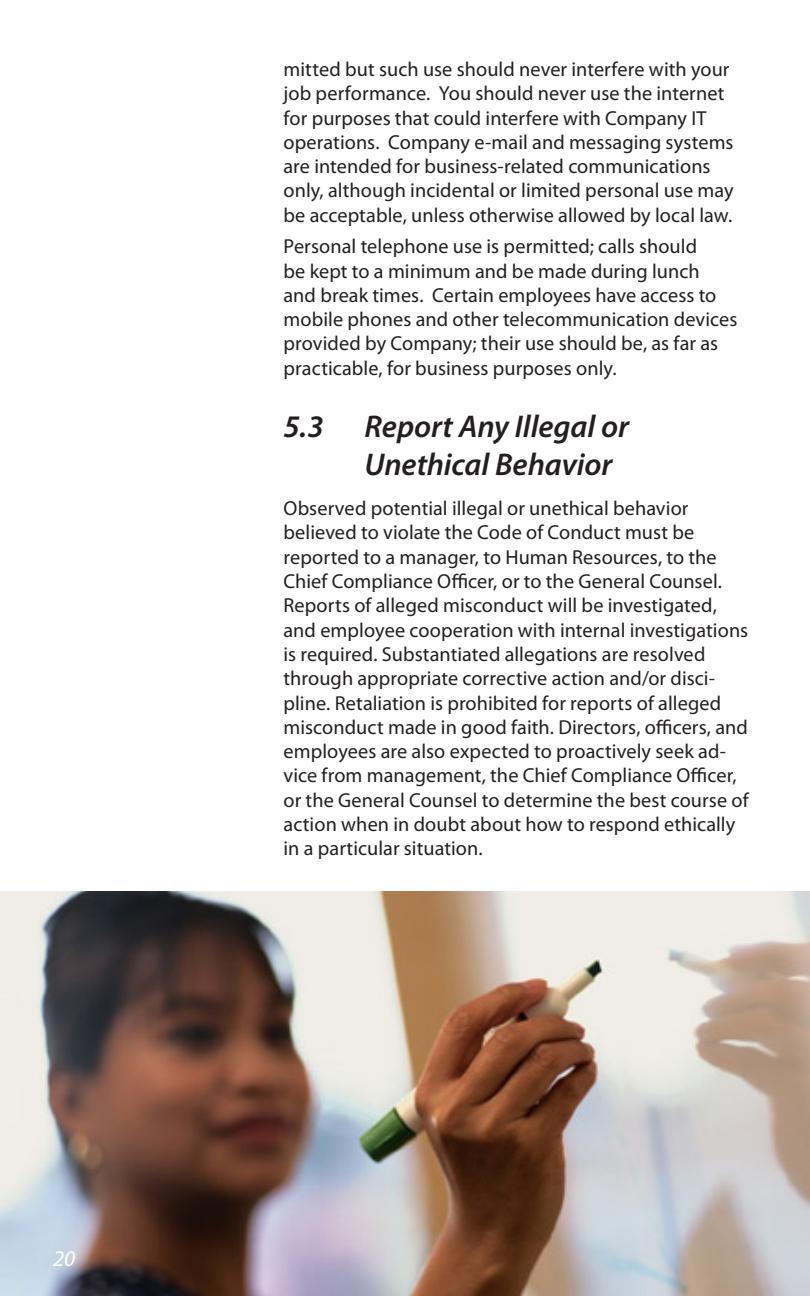
<style>
.page{position:relative;width:810px;height:1296px;background:#fff}
.page>*{position:absolute;margin:0;border:0;box-sizing:border-box;transform-origin:0 0}
.t1{font:italic 600 31.5px "Myriad Pro";letter-spacing:-.005em;color:#231f20}
.t2{font:italic 22.5px "Myriad Pro";color:#fff}
.t3{font:20.25px/24.3px "Myriad Pro";letter-spacing:.005em;color:#231f20}
</style>
<div class="page">
<img style="left:0;top:891px;width:810px;height:405px">
<p class="t2" style="left:53px;top:1244px;width:24px">20</p>
<p class="t3" style="left:284px;top:57px;width:452px">mitted but such use should never interfere with your job performance. You should never use the internet for purposes that could interfere with Company IT operations. Company e-mail and messaging systems are intended for business-related communications only, although incidental or limited personal use may be acceptable, unless otherwise allowed by local law.</p>
<p class="t3" style="left:284px;top:234px;width:455px">Personal telephone use is permitted; calls should<br>be kept to a minimum and be made during lunch and break times. Certain employees have access to mobile phones and other telecommunication devices provided by Company; their use should be, as far as practicable, for business purposes only.</p>
<p class="t1" style="left:284px;top:406px;width:42px">5.3</p>
<p class="t1" style="left:364px;top:406px;width:266px">Report Any Illegal or</p>
<p class="t1" style="left:364px;top:444px;width:249px">Unethical Behavior</p>
<p class="t3" style="left:284px;top:496px;width:467px">Observed potential illegal or unethical behavior believed to violate the Code of Conduct must be reported to a manager, to Human Resources, to the Chief Compliance Officer, or to the General Counsel.<br>Reports of alleged misconduct will be investigated, and employee cooperation with internal investigations is required. Substantiated allegations are resolved through appropriate corrective action and/or disci&shy;pline. Retaliation is prohibited for reports of alleged misconduct made in good faith. Directors, officers, and employees are also expected to proactively seek ad&shy;vice from management, the Chief Compliance Officer, or the General Counsel to determine the best course of action when in doubt about how to respond ethically in a particular situation.</p>
</div>
